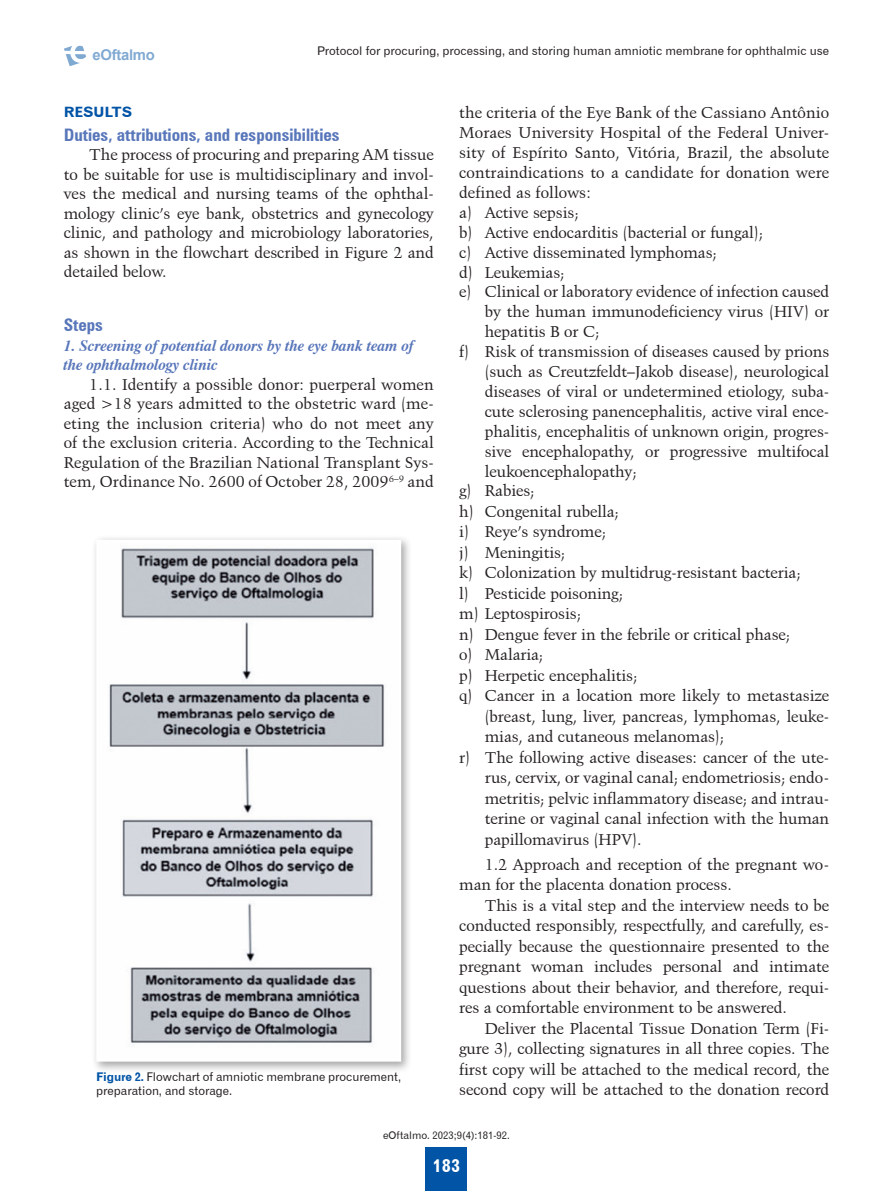
<style>
.page{position:relative;width:893px;height:1191px;background:#fff}
.page>*{position:absolute;margin:0;border:0;box-sizing:border-box;transform-origin:0 0}
.t1{font:18px "Gothic 720 BT Bold B";color:#fff}
.t2{font:700 condensed 17.25px "Zurich BT";color:#5876ba}
.t3{font:15.75px/19.5px "Kuenstler 480 BT";color:#231f20;text-align:justify}
.t4{font:italic 700 15.75px/19.5px "Dutch 801 BT";color:#5876ba}
.t5{font:700 14.85px "Arial";letter-spacing:-.02em;color:#0154a6}
.t6{font:14.25px "Gothic 720 BT Bold B";color:#0154a6}
.t7{font:12px/14.2px "Gothic 720 BT Roman B";color:#231f20}
.t8{font:10.5px "Gothic 720 BT Roman B";color:#231f20}
.s1{font-family:"Gothic 720 BT Bold B";color:#0154a6}
</style>
<div class="page">
<div style="left:426px;top:1147px;width:41px;height:44px;background:#0154a6"></div>
<svg style="left:64px;top:45px;width:22px;height:21px"></svg>
<div style="left:91px;top:535px;width:321px;height:537px;background:#231f20;opacity:.4"></div>
<img style="left:100px;top:544px;width:297px;height:513px">
<p class="t5" style="left:93px;top:44px;width:64px">eOftalmo</p>
<p class="t7" style="left:317px;top:43px;width:514px">Protocol for procuring, processing, and storing human amniotic membrane for ophthalmic use</p>
<p class="t6" style="left:64px;top:103px;width:70px">RESULTS</p>
<p class="t2" style="left:64px;top:124px;width:277px">Duties, attributions, and responsibilities</p>
<p class="t3" style="left:64px;top:145px;width:371px;text-indent:26px">The process of procuring and preparing AM tissue to be suitable for use is multidisciplinary and invol&shy;ves the medical and nursing teams of the ophthal&shy;mology clinic’s eye bank, obstetrics and gynecology clinic, and pathology and microbiology laboratories, as shown in the flowchart described in Figure 2 and detailed below.</p>
<p class="t2" style="left:64px;top:314px;width:41px">Steps</p>
<p class="t4" style="left:64px;top:335px;width:351px">1. Screening of potential donors by the eye bank team of the ophthalmology clinic</p>
<p class="t3" style="left:64px;top:374px;width:371px;text-indent:26px">1.1. Identify a possible donor: puerperal women aged &gt;18 years admitted to the obstetric ward (me&shy;eting the inclusion criteria) who do not meet any of the exclusion criteria. According to the Technical Regulation of the Brazilian National Transplant Sys&shy;tem, Ordinance No. 2600 of October 28, 2009<sup>6–9</sup> and</p>
<p class="t7" style="left:96px;top:1069px;width:306px"><span class="s1">Figure 2.</span> Flowchart of amniotic membrane procurement, preparation, and storage.</p>
<p class="t3" style="left:459px;top:103px;width:371px">the criteria of the Eye Bank of the Cassiano Antônio</p>
<p class="t3" style="left:459px;top:123px;width:371px">Moraes University Hospital of the Federal Univer-</p>
<p class="t3" style="left:459px;top:143px;width:371px">sity of Espírito Santo, Vitória, Brazil, the absolute</p>
<p class="t3" style="left:459px;top:162px;width:371px">contraindications to a candidate for donation were</p>
<p class="t3" style="left:459px;top:182px;width:133px">defined as follows:</p>
<p class="t3" style="left:459px;top:202px;width:121px">a) Active sepsis;</p>
<p class="t3" style="left:459px;top:222px;width:305px">b) Active endocarditis (bacterial or fungal);</p>
<p class="t3" style="left:459px;top:242px;width:259px">c) Active disseminated lymphomas;</p>
<p class="t3" style="left:459px;top:262px;width:107px">d) Leukemias;</p>
<p class="t3" style="left:459px;top:282px;width:371px">e) Clinical or laboratory evidence of infection caused</p>
<p class="t3" style="left:485px;top:302px;width:346px">by the human immunodeficiency virus (HIV) or</p>
<p class="t3" style="left:485px;top:322px;width:116px">hepatitis B or C;</p>
<p class="t3" style="left:459px;top:341px;width:371px">f) Risk of transmission of diseases caused by prions</p>
<p class="t3" style="left:485px;top:361px;width:346px">(such as Creutzfeldt–Jakob disease), neurological</p>
<p class="t3" style="left:485px;top:381px;width:346px">diseases of viral or undetermined etiology, suba-</p>
<p class="t3" style="left:485px;top:401px;width:346px">cute sclerosing panencephalitis, active viral ence-</p>
<p class="t3" style="left:485px;top:421px;width:346px">phalitis, encephalitis of unknown origin, progres-</p>
<p class="t3" style="left:485px;top:441px;width:346px">sive encephalopathy, or progressive multifocal</p>
<p class="t3" style="left:485px;top:461px;width:154px">leukoencephalopathy;</p>
<p class="t3" style="left:459px;top:481px;width:77px">g) Rabies;</p>
<p class="t3" style="left:459px;top:501px;width:161px">h) Congenital rubella;</p>
<p class="t3" style="left:459px;top:522px;width:149px">i) Reye’s syndrome;</p>
<p class="t3" style="left:459px;top:542px;width:108px">j) Meningitis;</p>
<p class="t3" style="left:459px;top:563px;width:343px">k) Colonization by multidrug-resistant bacteria;</p>
<p class="t3" style="left:459px;top:583px;width:165px">l) Pesticide poisoning;</p>
<p class="t3" style="left:459px;top:604px;width:123px">m) Leptospirosis;</p>
<p class="t3" style="left:459px;top:624px;width:333px">n) Dengue fever in the febrile or critical phase;</p>
<p class="t3" style="left:459px;top:645px;width:86px">o) Malaria;</p>
<p class="t3" style="left:459px;top:665px;width:180px">p) Herpetic encephalitis;</p>
<p class="t3" style="left:459px;top:686px;width:371px">q) Cancer in a location more likely to metastasize</p>
<p class="t3" style="left:485px;top:706px;width:346px">(breast, lung, liver, pancreas, lymphomas, leuke-</p>
<p class="t3" style="left:485px;top:727px;width:241px">mias, and cutaneous melanomas);</p>
<p class="t3" style="left:459px;top:747px;width:371px">r) The following active diseases: cancer of the ute-</p>
<p class="t3" style="left:485px;top:768px;width:346px">rus, cervix, or vaginal canal; endometriosis; endo-</p>
<p class="t3" style="left:485px;top:788px;width:346px">metritis; pelvic inflammatory disease; and intrau-</p>
<p class="t3" style="left:485px;top:809px;width:346px">terine or vaginal canal infection with the human</p>
<p class="t3" style="left:485px;top:829px;width:158px">papillomavirus (HPV).</p>
<p class="t3" style="left:459px;top:853px;width:371px;line-height:20.5px;text-indent:26px">1.2 Approach and reception of the pregnant wo&shy;man for the placenta donation process.</p>
<p class="t3" style="left:459px;top:894px;width:371px;line-height:20.5px;text-indent:26px">This is a vital step and the interview needs to be conducted responsibly, respectfully, and carefully, es&shy;pecially because the questionnaire presented to the pregnant woman includes personal and intimate questions about their behavior, and therefore, requi&shy;res a comfortable environment to be answered.</p>
<p class="t3" style="left:459px;top:1017px;width:371px;line-height:20.5px;text-indent:26px">Deliver the Placental Tissue Donation Term (Fi&shy;gure 3), collecting signatures in all three copies. The first copy will be attached to the medical record, the second copy will be attached to the donation record</p>
<p class="t8" style="left:383px;top:1129px;width:128px">eOftalmo. 2023;9(4):181-92.</p>
<p class="t1" style="left:433px;top:1154px;width:29px">183</p>
</div>
